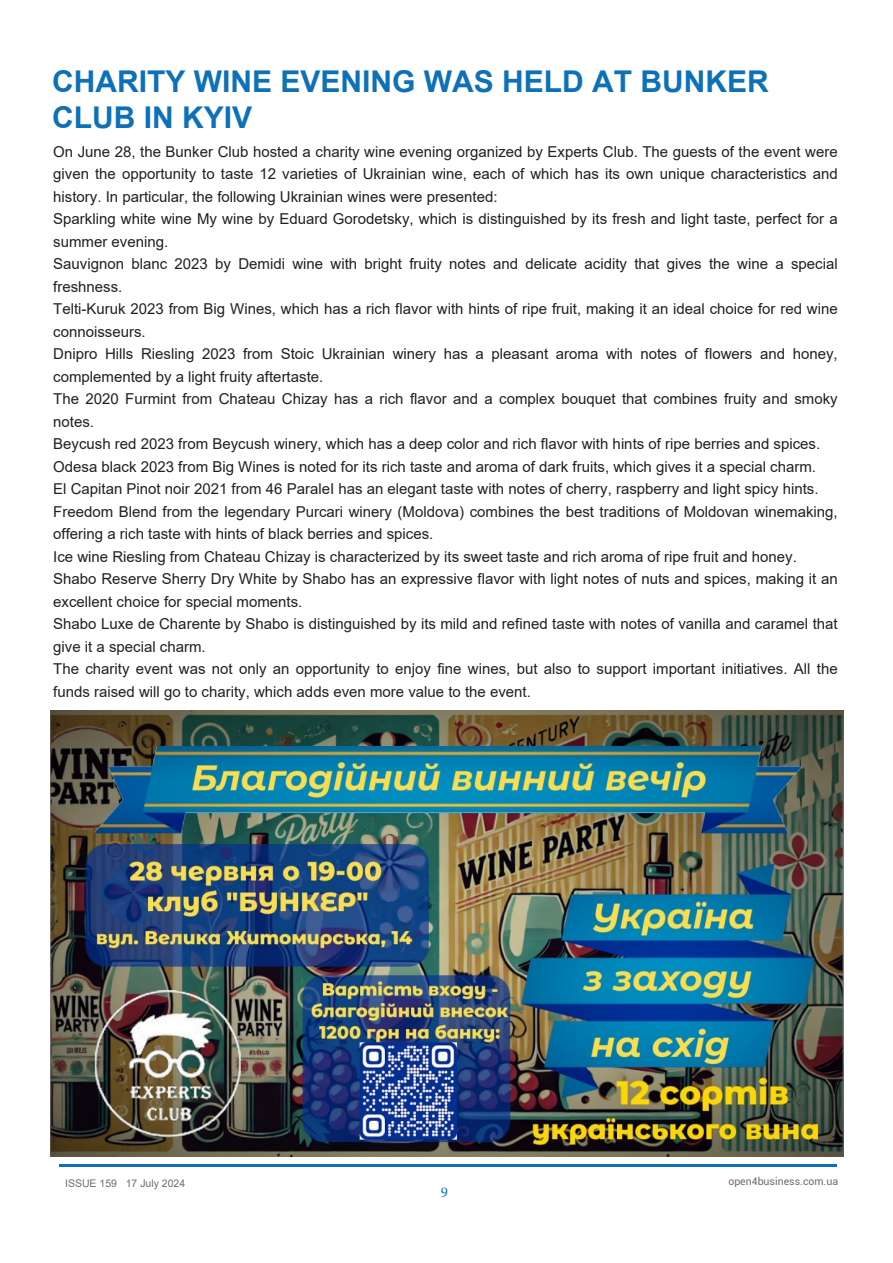
<style>
.page{position:relative;width:893px;height:1263px;background:#fff}
.page>*{position:absolute;margin:0;border:0;box-sizing:border-box;transform-origin:0 0}
.t1{font:700 30px/36px "Arial";color:#0e71b8}
.t2{font:15px/22.5px "Arial";color:#231f20}
.t3{font:15px "Minion Pro";color:#0e71b8}
.t4{font:10.5px "Roboto";color:#6c6d70}
.t5{font:10.5px "Arial";color:#6c6d70}
</style>
<div class="page">
<img style="left:51px;top:711px;width:792px;height:446px">
<hr style="left:59px;top:1164px;width:777px;height:3px;background:#0e71b8">
<h1 class="t1" style="left:52px;top:64px;width:718px">CHARITY WINE EVENING WAS HELD AT BUNKER<br>CLUB IN KYIV</h1>
<p class="t2" style="left:53px;top:140px;width:786px">On June 28, the Bunker Club hosted a charity wine evening organized by Experts Club. The guests of the event were given the opportunity to taste 12 varieties of Ukrainian wine, each of which has its own unique characteristics and history. In particular, the following Ukrainian wines were presented:<br>Sparkling white wine My wine by Eduard Gorodetsky, which is distinguished by its fresh and light taste, perfect for a summer evening.<br>Sauvignon blanc 2023 by Demidi wine with bright fruity notes and delicate acidity that gives the wine a special freshness.<br>Telti-Kuruk 2023 from Big Wines, which has a rich flavor with hints of ripe fruit, making it an ideal choice for red wine connoisseurs.<br>Dnipro Hills Riesling 2023 from Stoic Ukrainian winery has a pleasant aroma with notes of flowers and honey, complemented by a light fruity aftertaste.<br>The 2020 Furmint from Chateau Chizay has a rich flavor and a complex bouquet that combines fruity and smoky notes.<br>Beycush red 2023 from Beycush winery, which has a deep color and rich flavor with hints of ripe berries and spices.<br>Odesa black 2023 from Big Wines is noted for its rich taste and aroma of dark fruits, which gives it a special charm.<br>El Capitan Pinot noir 2021 from 46 ParaleI has an elegant taste with notes of cherry, raspberry and light spicy hints.<br>Freedom Blend from the legendary Purcari winery (Moldova) combines the best traditions of Moldovan winemaking, offering a rich taste with hints of black berries and spices.<br>Ice wine Riesling from Chateau Chizay is characterized by its sweet taste and rich aroma of ripe fruit and honey.<br>Shabo Reserve Sherry Dry White by Shabo has an expressive flavor with light notes of nuts and spices, making it an excellent choice for special moments.<br>Shabo Luxe de Charente by Shabo is distinguished by its mild and refined taste with notes of vanilla and caramel that give it a special charm.<br>The charity event was not only an opportunity to enjoy fine wines, but also to support important initiatives. All the funds raised will go to charity, which adds even more value to the event.</p>
<p class="t5" style="left:65px;top:1176px;width:122px">ISSUE 159 17 July 2024</p>
<p class="t4" style="left:728px;top:1174px;width:111px">open4business.com.ua</p>
<p class="t3" style="left:441px;top:1182px;width:9px">9</p>
</div>
